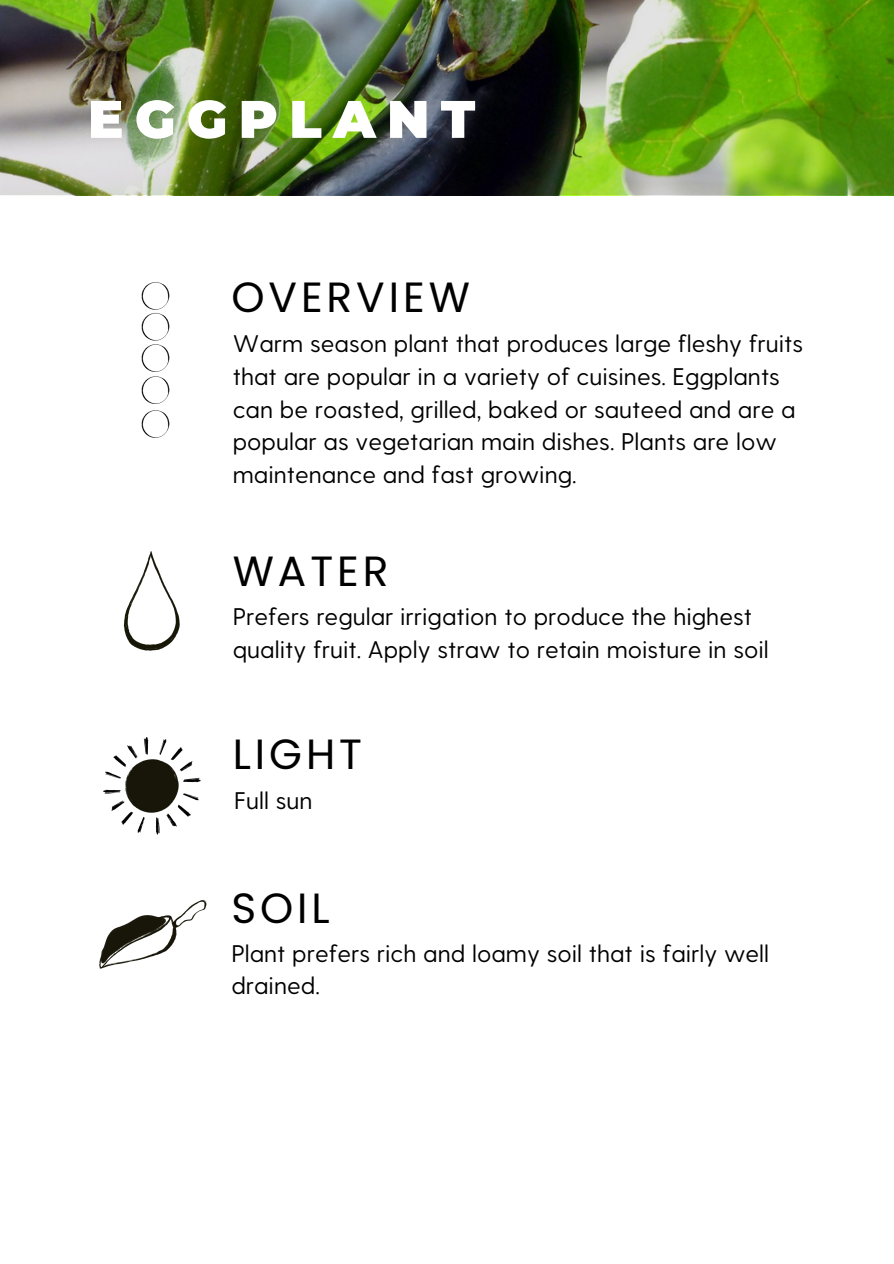
<style>
.page{position:relative;width:894px;height:1264px;background:#fff}
.page>*{position:absolute;margin:0;border:0;box-sizing:border-box;transform-origin:0 0}
.t1{font:900 52.8px "Montserrat";letter-spacing:.215em;color:#fff}
.t2{font:42.15px "Poppins";letter-spacing:.095em;color:#000}
.t3{font:24px/32.7px "Greycliff CF";color:#000}
</style>
<div class="page">
<img style="left:103px;top:737px;width:98px;height:98px">
<img style="left:99px;top:900px;width:108px;height:69px">
<img style="left:123px;top:551px;width:57px;height:100px">
<img style="left:0;top:0;width:893px;height:195px">
<img style="left:141px;top:282px;width:29px;height:156px">
<p class="t1" style="left:88px;top:87px;width:389px">EGGPLANT</p>
<p class="t2" style="left:231px;top:267px;width:240px">OVERVIEW</p>
<p class="t3" style="left:233px;top:326px;width:571px">Warm season plant that produces large fleshy fruits that are popular in a variety of cuisines. Eggplants can be roasted, grilled, baked or sauteed and are a popular as vegetarian main dishes. Plants are low maintenance and fast growing.</p>
<p class="t2" style="left:233px;top:541px;width:157px">WATER</p>
<p class="t3" style="left:233px;top:599px;width:537px">Prefers regular irrigation to produce the highest quality fruit. Apply straw to retain moisture in soil</p>
<p class="t2" style="left:233px;top:725px;width:131px">LIGHT</p>
<p class="t3" style="left:234px;top:782px;width:80px">Full sun</p>
<p class="t2" style="left:231px;top:878px;width:100px">SOIL</p>
<p class="t3" style="left:231px;top:935px;width:539px">Plant prefers rich and loamy soil that is fairly well drained.</p>
</div>
